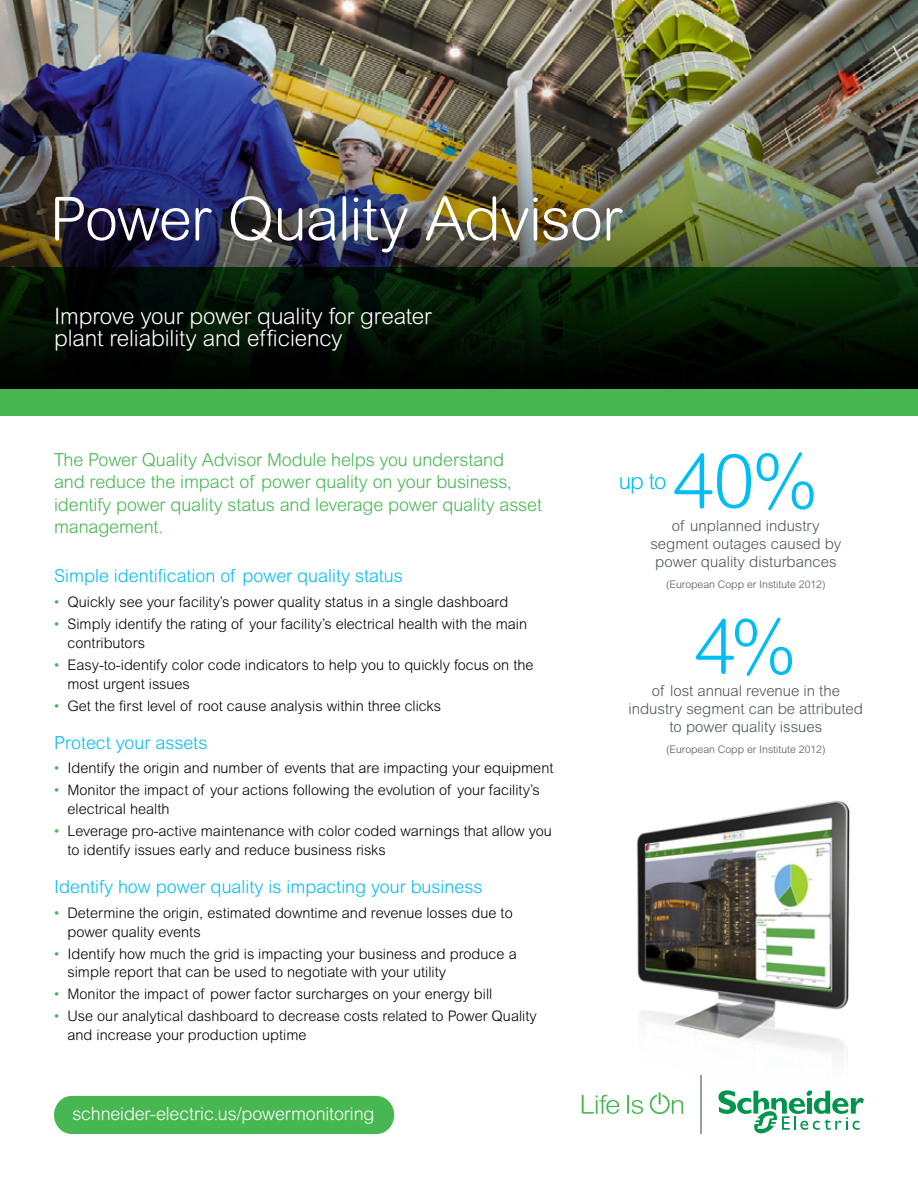
<style>
.page{position:relative;width:918px;height:1188px;background:#fff}
.page>*{position:absolute;margin:0;border:0;box-sizing:border-box;transform-origin:0 0}
.Call-out_box{font:300 75px "Arial Rounded MT Std";color:#00bdf2}
.Cover_Headline{font:300 60px "Arial Rounded MT Std";letter-spacing:-.02em;color:#fff}
.Intro_Paragraph{font:300 22.5px/22.5px "Arial Rounded MT Std";letter-spacing:-.005em;color:#fff}
.Call-out_box-2{font:300 22.5px "Arial Rounded MT Std";color:#00bdf2}
.Intro_Paragraph-2{font:300 18px/22.5px "Arial Rounded MT Std";letter-spacing:-.005em;color:#46b751}
.Header-Blue{font:300 18px "Arial Rounded MT Std";color:#00bdf2}
.Cover_Capsule{font:300 18px "Arial Rounded MT Std";letter-spacing:-.01em;color:#fff}
.Call-out_box-3{font:300 15px/18px "Arial Rounded MT Std";color:#4d555b;text-align:center}
.Body_Copy_Bullet{font:300 14.55px/18.8px "Arial Rounded MT Std";color:#000}
.Call-out_smaller{font:300 10.5px "Arial Rounded MT Std";color:#4d555b}
.s1{color:#46b751}
</style>
<div class="page">
<img style="left:0;top:0;width:918px;height:267px">
<img style="left:604px;top:801px;width:246px;height:333px">
<svg style="left:0;top:267px;width:918px;height:122px;background:#021103"></svg>
<div style="left:0;top:389px;width:918px;height:27px;background:#46b751"></div>
<svg style="left:582px;top:1095px;width:37px;height:19px"></svg>
<svg style="left:627px;top:1095px;width:16px;height:19px"></svg>
<svg style="left:650px;top:1092px;width:33px;height:22px"></svg>
<svg style="left:718px;top:1090px;width:146px;height:44px"></svg>
<hr style="left:700px;top:1076px;width:1px;height:58px;background:#979fa4">
<div style="left:54px;top:1096px;width:340px;height:38px;background:#46b751;border-radius:18px"></div>
<p class="Cover_Headline" style="left:50px;top:184px;width:574px">Power Quality Advisor</p>
<p class="Intro_Paragraph" style="left:54px;top:304px;width:379px">Improve your power quality for greater plant reliability and efficiency</p>
<p class="Intro_Paragraph-2" style="left:54px;top:448px;width:490px">The Power Quality Advisor Module helps you understand<br>and reduce the impact of power quality on your business, identify power quality status and leverage power quality asset management.</p>
<p class="Header-Blue" style="left:54px;top:566px;width:350px">Simple identification of power quality status</p>
<p class="Body_Copy_Bullet" style="left:54px;top:593px;width:456px"><span class="s1">•</span> Quickly see your facility’s power quality status in a single dashboard</p>
<p class="Body_Copy_Bullet" style="left:68px;top:615px;width:461px;text-indent:-14px"><span class="s1">•</span> Simply identify the rating of your facility’s electrical health with the main contributors</p>
<p class="Body_Copy_Bullet" style="left:68px;top:655px;width:467px;text-indent:-14px"><span class="s1">•</span> Easy-to-identify color code indicators to help you to quickly focus on the most urgent issues</p>
<p class="Body_Copy_Bullet" style="left:54px;top:696px;width:389px"><span class="s1">•</span> Get the first level of root cause analysis within three clicks</p>
<p class="Header-Blue" style="left:54px;top:732px;width:155px">Protect your assets</p>
<p class="Body_Copy_Bullet" style="left:54px;top:759px;width:501px"><span class="s1">•</span> Identify the origin and number of events that are impacting your equipment</p>
<p class="Body_Copy_Bullet" style="left:68px;top:781px;width:474px;text-indent:-14px"><span class="s1">•</span> Monitor the impact of your actions following the evolution of your facility’s electrical health</p>
<p class="Body_Copy_Bullet" style="left:68px;top:822px;width:486px;text-indent:-14px"><span class="s1">•</span> Leverage pro-active maintenance with color coded warnings that allow you to identify issues early and reduce business risks</p>
<p class="Header-Blue" style="left:54px;top:876px;width:430px">Identify how power quality is impacting your business</p>
<p class="Body_Copy_Bullet" style="left:68px;top:903px;width:447px;text-indent:-14px"><span class="s1">•</span> Determine the origin, estimated downtime and revenue losses due to power quality events</p>
<p class="Body_Copy_Bullet" style="left:68px;top:944px;width:451px;text-indent:-14px"><span class="s1">•</span> Identify how much the grid is impacting your business and produce a simple report that can be used to negotiate with your utility</p>
<p class="Body_Copy_Bullet" style="left:54px;top:985px;width:440px"><span class="s1">•</span> Monitor the impact of power factor surcharges on your energy bill</p>
<p class="Body_Copy_Bullet" style="left:68px;top:1007px;width:471px;text-indent:-14px"><span class="s1">•</span> Use our analytical dashboard to decrease costs related to Power Quality and increase your production uptime</p>
<p class="Cover_Capsule" style="left:72px;top:1104px;width:304px">schneider-electric.us/powermonitoring</p>
<p class="Call-out_box" style="left:673px;top:438px;width:146px">40%</p>
<p class="Call-out_box-3" style="left:650px;top:534px;width:192px">segment outages caused by</p>
<p class="Call-out_box-3" style="left:655px;top:552px;width:183px">power quality disturbances</p>
<p class="Call-out_smaller" style="left:666px;top:578px;width:161px">(European Copp er Institute 2012)</p>
<p class="Call-out_box-2" style="left:619px;top:468px;width:49px">up to</p>
<p class="Call-out_box-3" style="left:672px;top:516px;width:149px">of unplanned industry</p>
<p class="Call-out_box" style="left:695px;top:603px;width:103px">4%</p>
<p class="Call-out_box-3" style="left:629px;top:700px;width:236px">industry segment can be attributed to power quality issues</p>
<p class="Call-out_smaller" style="left:666px;top:743px;width:161px">(European Copp er Institute 2012)</p>
<p class="Call-out_box-3" style="left:652px;top:682px;width:190px">of lost annual revenue in the</p>
</div>
